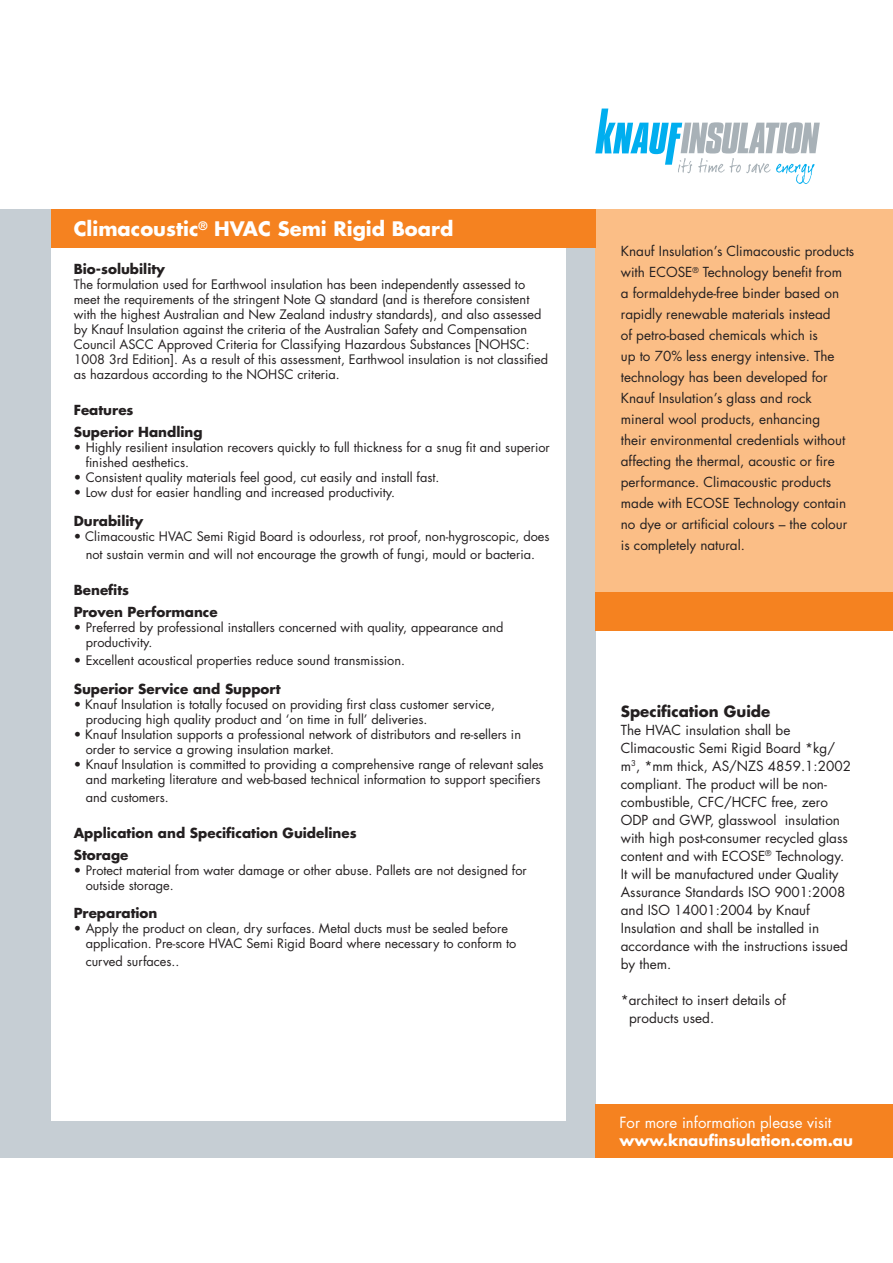
<style>
.page{position:relative;width:893px;height:1263px;background:#fff}
.page>*{position:absolute;margin:0;border:0;box-sizing:border-box;transform-origin:0 0}
.t1{font:700 19.5px "Futura Std";color:#fff}
.t2{font:15px "Futura Std";color:#fff}
.t3{font:700 15px "Futura Std";color:#fff}
.t4{font:700 15px "Futura Std";color:#231f20}
.t5{font:13.5px/21px "Futura Std";color:#231f20}
.t6{font:700 13.5px/22.2px "Futura Std";color:#231f20}
.t7{font:12.75px/15px "Futura Std";color:#231f20}
</style>
<div class="page">
<div style="left:0;top:209px;width:595px;height:949px;background:#c6ced4"></div>
<div style="left:595px;top:209px;width:298px;height:421px;background:#fbbe86"></div>
<div style="left:595px;top:592px;width:298px;height:38px;background:#f58220"></div>
<div style="left:595px;top:1104px;width:298px;height:54px;background:#f58220"></div>
<div style="left:51px;top:245px;width:515px;height:876px;background:#fff"></div>
<div style="left:51px;top:209px;width:544px;height:39px;background:#f58220"></div>
<svg style="left:595px;top:109px;width:225px;height:75px"></svg>
<h1 class="t1" style="left:74px;top:216px;width:381px">Climacoustic<sup>®</sup> HVAC Semi Rigid Board</h1>
<p class="t6" style="left:74px;top:257px;width:93px">Bio-solubility</p>
<p class="t7" style="left:74px;top:277px;width:476px">The formulation used for Earthwool insulation has been independently assessed to meet the requirements of the stringent Note Q standard (and is therefore consistent with the highest Australian and New Zealand industry standards), and also assessed by Knauf Insulation against the criteria of the Australian Safety and Compensation Council ASCC Approved Criteria for Classifying Hazardous Substances [NOHSC:<br>1008 3rd Edition]. As a result of this assessment, Earthwool insulation is not classified as hazardous according to the NOHSC criteria.</p>
<p class="t6" style="left:74px;top:398px;width:130px">Features<br>Superior Handling</p>
<p class="t7" style="left:86px;top:440px;width:466px;text-indent:-12px">• Highly resilient insulation recovers quickly to full thickness for a snug fit and superior finished aesthetics.</p>
<p class="t7" style="left:74px;top:470px;width:367px">• Consistent quality materials feel good, cut easily and install fast.</p>
<p class="t7" style="left:74px;top:485px;width:323px">• Low dust for easier handling and increased productivity.</p>
<p class="t6" style="left:74px;top:509px;width:71px">Durability</p>
<p class="t7" style="left:74px;top:527px;width:477px;line-height:18px;text-align:center">• Climacoustic HVAC Semi Rigid Board is odourless, rot proof, non-hygroscopic, does not sustain vermin and will not encourage the growth of fungi, mould or bacteria.</p>
<p class="t6" style="left:74px;top:578px;width:146px">Benefits<br>Proven Performance</p>
<p class="t7" style="left:86px;top:620px;width:419px;text-indent:-12px">• Preferred by professional installers concerned with quality, appearance and productivity.</p>
<p class="t7" style="left:74px;top:653px;width:333px">• Excellent acoustical properties reduce sound transmission.</p>
<p class="t6" style="left:74px;top:677px;width:209px">Superior Service and Support</p>
<p class="t7" style="left:86px;top:696px;width:411px;text-indent:-12px">• Knauf Insulation is totally focused on providing first class customer service, producing high quality product and ‘on time in full’ deliveries.</p>
<p class="t7" style="left:86px;top:726px;width:437px;text-indent:-12px">• Knauf Insulation supports a professional network of distributors and re-sellers in order to service a growing insulation market.</p>
<p class="t7" style="left:74px;top:756px;width:471px;text-align:right">• Knauf Insulation is committed to providing a comprehensive range of relevant sales and marketing literature and web-based technical information to support specifiers</p>
<p class="t7" style="left:86px;top:789px;width:84px">and customers.</p>
<p class="t6" style="left:74px;top:821px;width:284px">Application and Specification Guidelines<br>Storage</p>
<p class="t7" style="left:86px;top:863px;width:443px;text-indent:-12px">• Protect material from water damage or other abuse. Pallets are not designed for outside storage.</p>
<p class="t6" style="left:74px;top:902px;width:85px">Preparation</p>
<p class="t7" style="left:86px;top:921px;width:432px;text-indent:-12px">• Apply the product on clean, dry surfaces. Metal ducts must be sealed before application. Pre-score HVAC Semi Rigid Board where necessary to conform to</p>
<p class="t7" style="left:86px;top:954px;width:95px">curved surfaces..</p>
<p class="t5" style="left:621px;top:241px;width:235px">Knauf Insulation’s Climacoustic products with ECOSE<sup>®</sup> Technology benefit from<br>a formaldehyde-free binder based on rapidly renewable materials instead<br>of petro-based chemicals which is<br>up to 70% less energy intensive. The technology has been developed for Knauf Insulation’s glass and rock mineral wool products, enhancing<br>their environmental credentials without affecting the thermal, acoustic or fire performance. Climacoustic products made with ECOSE Technology contain no dye or artificial colours – the colour is completely natural.</p>
<p class="t4" style="left:621px;top:701px;width:151px">Specification Guide</p>
<p class="t5" style="left:621px;top:721px;width:232px;line-height:18px">The HVAC insulation shall be Climacoustic Semi Rigid Board *kg/ m<sup>3</sup>, *mm thick, AS/NZS 4859.1:2002 compliant. The product will be non&shy;combustible, CFC/HCFC free, zero ODP and GWP, glasswool insulation with high post-consumer recycled glass content and with ECOSE<sup>®</sup> Technology.<br>It will be manufactured under Quality Assurance Standards ISO 9001:2008 and ISO 14001:2004 by Knauf Insulation and shall be installed in accordance with the instructions issued by them.</p>
<p class="t5" style="left:629px;top:991px;width:158px;line-height:18px;text-indent:-8px">*architect to insert details of products used.</p>
<p class="t2" style="left:619px;top:1112px;width:214px">For more information please visit</p>
<p class="t3" style="left:619px;top:1130px;width:235px">www.knaufinsulation.com.au</p>
</div>
